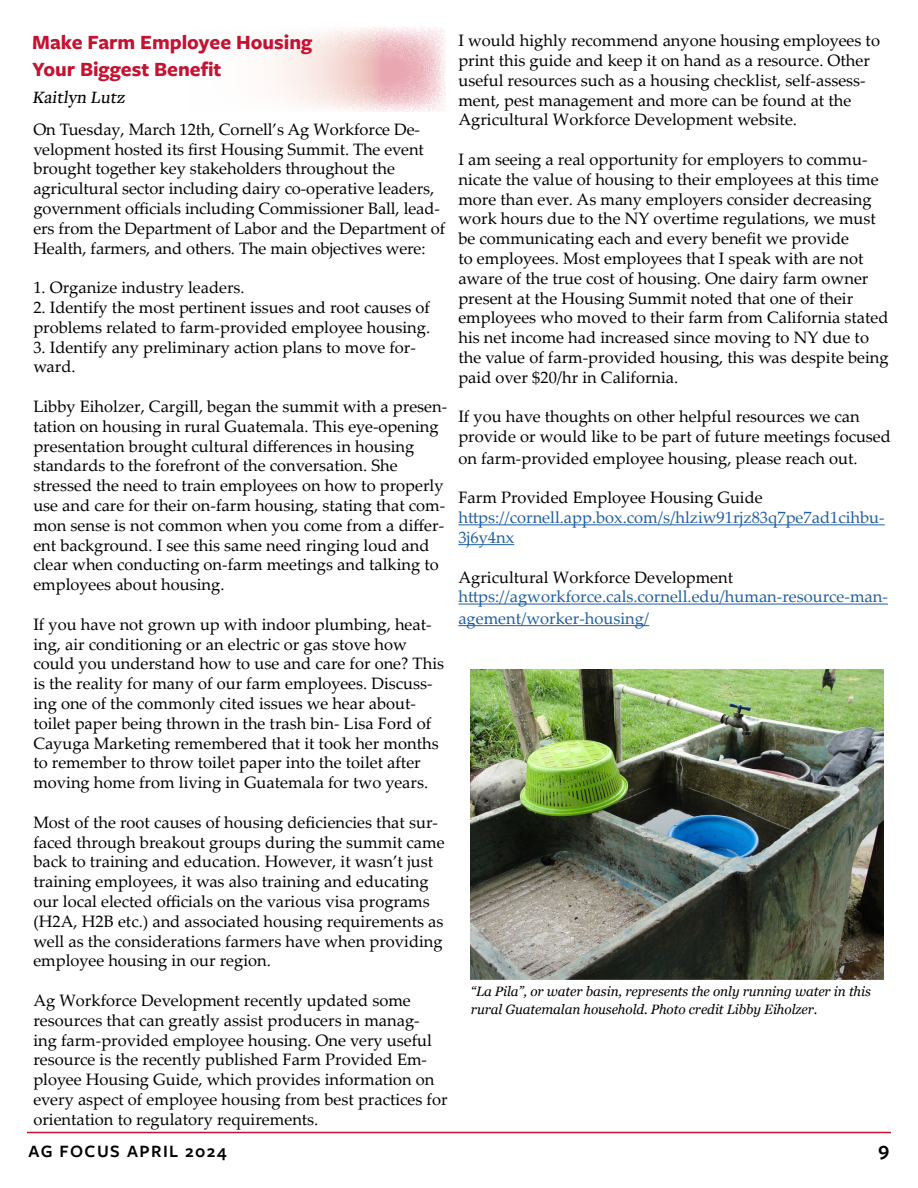
<style>
.page{position:relative;width:918px;height:1188px;background:#fff}
.page>*{position:absolute;margin:0;border:0;box-sizing:border-box;transform-origin:0 0}
.t1{font:700 21px/27px "Freight Sans Pro";color:#c41230}
.t2{font:600 21px "Freight Sans Pro";color:#000}
.t3{font:600 18px "Freight Sans Pro";letter-spacing:.08em;color:#000}
.t4{font:500 18px "Freight Text Pro";color:#000}
.t5{font:16.5px/19.8px "Palatino Linotype";color:#000}
.t6{font:16.5px/19.8px "Palatino Linotype";color:#215e9e}
.t7{font:italic 13.5px/18px "Georgia";letter-spacing:-.005em;color:#000}
</style>
<div class="page">
<hr style="left:27px;top:1132px;width:864px;height:1px;background:#c41230">
<svg style="left:275px;top:27px;width:170px;height:85px"></svg>
<hr style="left:458px;top:524px;width:427px;height:1px;background:#215e9e">
<hr style="left:458px;top:544px;width:56px;height:1px;background:#215e9e">
<hr style="left:458px;top:604px;width:430px;height:1px;background:#215e9e">
<hr style="left:458px;top:625px;width:191px;height:1px;background:#215e9e">
<img style="left:471px;top:670px;width:413px;height:310px">
<p class="t1" style="left:32px;top:28px;width:282px">Make Farm Employee Housing<br>Your Biggest Benefit</p>
<p class="t4" style="left:32px;top:86px;width:97px">Kaitlyn Lutz</p>
<p class="t5" style="left:33px;top:119px;width:413px">On Tuesday, March 12th, Cornell’s Ag Workforce De&shy;velopment hosted its first Housing Summit. The event brought together key stakeholders throughout the agricultural sector including dairy co-operative leaders, government officials including Commissioner Ball, lead&shy;ers from the Department of Labor and the Department of Health, farmers, and others. The main objectives were:</p>
<p class="t5" style="left:33px;top:277px;width:213px">1. Organize industry leaders.</p>
<p class="t5" style="left:33px;top:297px;width:398px">2. Identify the most pertinent issues and root causes of problems related to farm-provided employee housing.</p>
<p class="t5" style="left:33px;top:336px;width:384px">3. Identify any preliminary action plans to move for&shy;ward.</p>
<p class="t5" style="left:33px;top:396px;width:415px">Libby Eiholzer, Cargill, began the summit with a presen&shy;tation on housing in rural Guatemala. This eye-opening presentation brought cultural differences in housing standards to the forefront of the conversation. She stressed the need to train employees on how to properly use and care for their on-farm housing, stating that com&shy;mon sense is not common when you come from a differ&shy;ent background. I see this same need ringing loud and clear when conducting on-farm meetings and talking to employees about housing.</p>
<p class="t5" style="left:33px;top:614px;width:412px">If you have not grown up with indoor plumbing, heat&shy;ing, air conditioning or an electric or gas stove how could you understand how to use and care for one? This is the reality for many of our farm employees. Discuss&shy;ing one of the commonly cited issues we hear about&shy;toilet paper being thrown in the trash bin- Lisa Ford of Cayuga Marketing remembered that it took her months to remember to throw toilet paper into the toilet after moving home from living in Guatemala for two years.</p>
<p class="t5" style="left:33px;top:812px;width:413px">Most of the root causes of housing deficiencies that sur&shy;faced through breakout groups during the summit came back to training and education. However, it wasn’t just training employees, it was also training and educating our local elected officials on the various visa programs (H2A, H2B etc.) and associated housing requirements as well as the considerations farmers have when providing employee housing in our region.</p>
<p class="t5" style="left:33px;top:990px;width:416px">Ag Workforce Development recently updated some resources that can greatly assist producers in manag-<br>ing farm-provided employee housing. One very useful resource is the recently published Farm Provided Em&shy;ployee Housing Guide, which provides information on every aspect of employee housing from best practices for orientation to regulatory requirements.</p>
<p class="t5" style="left:458px;top:30px;width:423px">I would highly recommend anyone housing employees to print this guide and keep it on hand as a resource. Other useful resources such as a housing checklist, self-assess&shy;ment, pest management and more can be found at the Agricultural Workforce Development website.</p>
<p class="t5" style="left:458px;top:149px;width:432px">I am seeing a real opportunity for employers to commu&shy;nicate the value of housing to their employees at this time more than ever. As many employers consider decreasing work hours due to the NY overtime regulations, we must be communicating each and every benefit we provide<br>to employees. Most employees that I speak with are not aware of the true cost of housing. One dairy farm owner present at the Housing Summit noted that one of their employees who moved to their farm from California stated his net income had increased since moving to NY due to the value of farm-provided housing, this was despite being paid over $20/hr in California.</p>
<p class="t5" style="left:458px;top:406px;width:434px">If you have thoughts on other helpful resources we can provide or would like to be part of future meetings focused</p>
<p class="t5" style="left:458px;top:448px;width:401px">on farm-provided employee housing, please reach out.</p>
<p class="t5" style="left:458px;top:487px;width:306px">Farm Provided Employee Housing Guide</p>
<p class="t6" style="left:458px;top:507px;width:428px">https://cornell.app.box.com/s/hlziw91rjz83q7pe7ad1cihbu-<br>3j6y4nx</p>
<p class="t5" style="left:458px;top:566px;width:276px">Agricultural Workforce Development</p>
<p class="t6" style="left:458px;top:585px;width:431px;line-height:21.6px">https://agworkforce.cals.cornell.edu/human-resource-man&shy;agement/worker-housing/</p>
<p class="t7" style="left:471px;top:982px;width:402px">“La Pila”, or water basin, represents the only running water in this rural Guatemalan household. Photo credit Libby Eiholzer.</p>
<p class="t3" style="left:28px;top:1139px;width:200px">AG FOCUS APRIL 2024</p>
<p class="t2" style="left:878px;top:1135px;width:13px">9</p>
</div>
